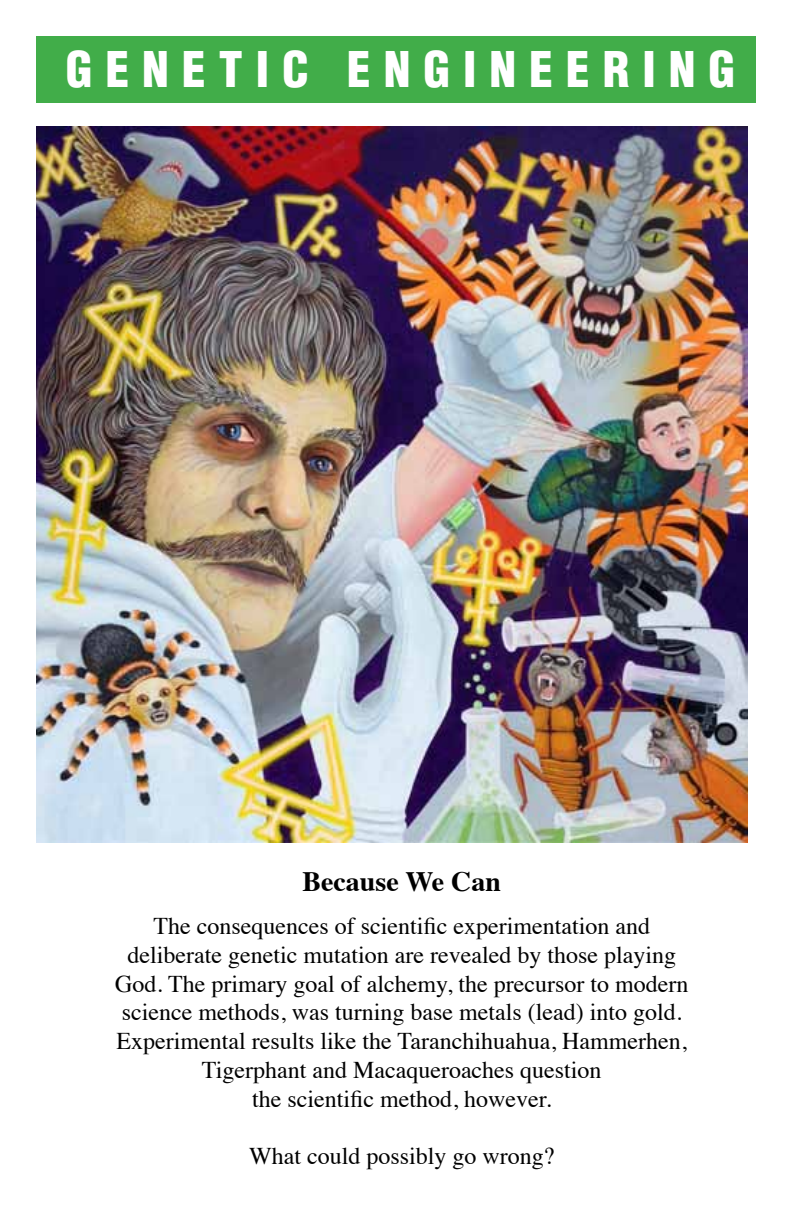
<style>
.page{position:relative;width:792px;height:1224px;background:#fff}
.page>*{position:absolute;margin:0;border:0;box-sizing:border-box;transform-origin:0 0}
.t1{font:900 condensed 48px "Helvetica";letter-spacing:.27em;color:#fff}
.t2{font:700 28px "Times";color:#000}
.t3{font:24px/28.8px "Times";color:#000;text-align:center}
</style>
<div class="page">
<div style="left:36px;top:36px;width:720px;height:67px;background:#41ad49"></div>
<img style="left:36px;top:126px;width:712px;height:716px">
<h1 class="t1" style="left:66px;top:39px;width:671px">GENETIC ENGINEERING</h1>
<p class="t2" style="left:302px;top:855px;width:200px">Because We Can</p>
<p class="t3" style="left:115px;top:909px;width:575px">The consequences of scientific experimentation and deliberate genetic mutation are revealed by those playing God. The primary goal of alchemy, the precursor to modern science methods, was turning base metals (lead) into gold.<br>Experimental results like the Taranchihuahua, Hammerhen, Tigerphant and Macaqueroaches question<br>the scientific method, however.</p>
<p class="t3" style="left:249px;top:1140px;width:307px">What could possibly go wrong?</p>
</div>
